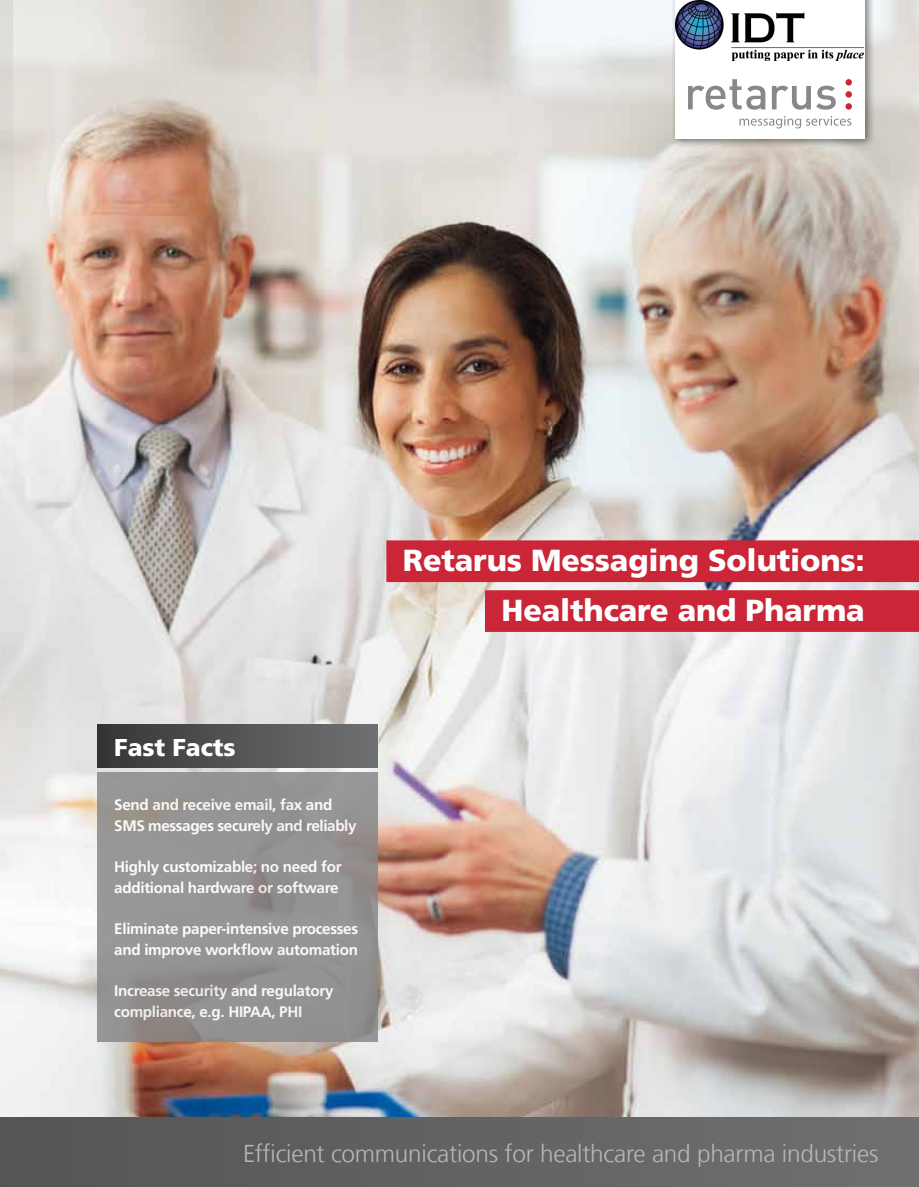
<style>
.page{position:relative;width:919px;height:1187px;background:#fff}
.page>*{position:absolute;margin:0;border:0;box-sizing:border-box;transform-origin:0 0}
.t1{font:900 30.45px/49.8px "Frutiger LT Com";letter-spacing:-.005em;color:#fff;text-align:right}
.t2{font:300 24.3px "Frutiger LT Com";letter-spacing:-.01em;color:#b7b7b9}
.t3{font:900 24.3px "Frutiger LT Com";letter-spacing:-.005em;color:#fff}
.t4{font:700 15.15px/21.3px "Frutiger LT Com";letter-spacing:-.02em;color:#fff}
</style>
<div class="page">
<img style="left:0;top:0;width:918px;height:1117px">
<div style="left:386px;top:540px;width:532px;height:42px;background:#cb2637"></div>
<div style="left:485px;top:590px;width:433px;height:42px;background:#cb2637"></div>
<div style="left:0;top:1117px;width:918px;height:69px;background:linear-gradient(to right,#545456,#6f7072)"></div>
<svg style="left:97px;top:772px;width:280px;height:269px;background:#929293"></svg>
<div style="left:97px;top:724px;width:280px;height:44px;background:linear-gradient(to right,#363538,#707173)"></div>
<div style="left:669px;top:0;width:206px;height:150px;background:#000;opacity:.5"></div>
<div style="left:675px;top:0;width:189px;height:138px;background:#fff"></div>
<svg style="left:771px;top:86px;width:39px;height:24px"></svg>
<svg style="left:816px;top:86px;width:19px;height:24px"></svg>
<div style="left:845px;top:79px;width:6px;height:7px;background:#cb2637;border-radius:50%"></div>
<div style="left:845px;top:91px;width:6px;height:7px;background:#cb2637;border-radius:50%"></div>
<div style="left:845px;top:103px;width:6px;height:7px;background:#cb2637;border-radius:50%"></div>
<svg style="left:688px;top:79px;width:77px;height:31px"></svg>
<svg style="left:739px;top:116px;width:112px;height:12px"></svg>
<svg style="left:0;top:0;width:13px;height:485px;background:#d8d6d1"></svg>
<img style="left:675px;top:1px;width:188px;height:59px">
<h1 class="t1" style="left:403px;top:535px;width:463px">Retarus Messaging Solutions:<br>Healthcare and Pharma</h1>
<h2 class="t3" style="left:114px;top:732px;width:123px">Fast Facts</h2>
<p class="t4" style="left:114px;top:793px;width:244px">Send and receive email, fax and<br>SMS messages securely and reliably</p>
<p class="t4" style="left:114px;top:855px;width:229px">Highly customizable; no need for additional hardware or software</p>
<p class="t4" style="left:114px;top:917px;width:245px">Eliminate paper-intensive processes and improve workflow automation</p>
<p class="t4" style="left:114px;top:979px;width:221px">Increase security and regulatory compliance, e.g. HIPAA, PHI</p>
<h2 class="t2" style="left:243px;top:1138px;width:637px">Efficient communications for healthcare and pharma industries</h2>
</div>
